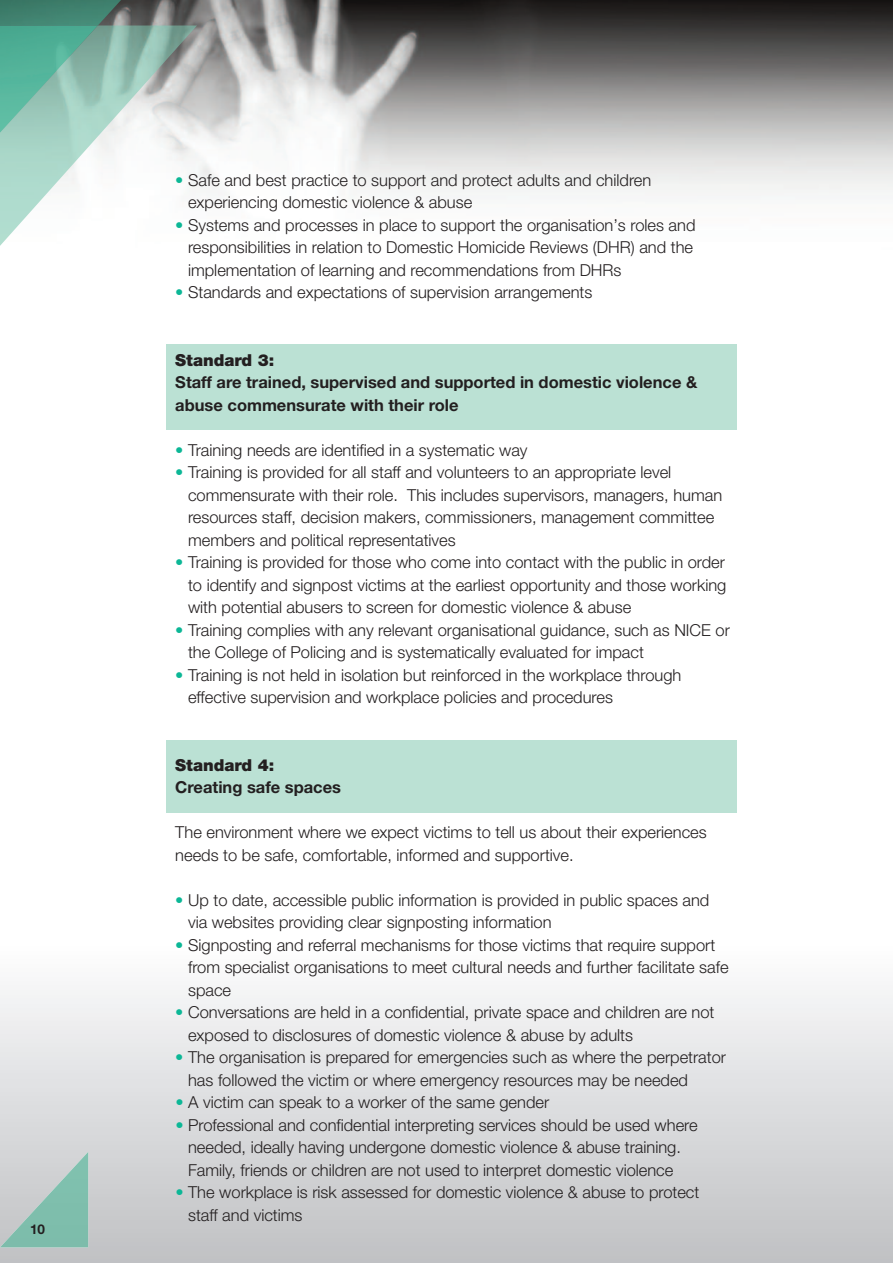
<style>
.page{position:relative;width:893px;height:1263px;background:#fff}
.page>*{position:absolute;margin:0;border:0;box-sizing:border-box;transform-origin:0 0}
.t1{font:300 16.5px/22.5px "Helvetica Neue LT";color:#231f20}
.t2{font:700 16.5px/22.5px "Helvetica Neue LT";color:#231f20}
.t3{font:900 16.5px "Helvetica Neue LT";color:#231f20}
.t4{font:700 13.5px "Helvetica Neue LT";color:#231f20}
.s1{color:#0cb796}
</style>
<div class="page">
<img style="left:122px;top:0;width:771px;height:193px">
<img style="left:0;top:26px;width:197px;height:220px">
<img style="left:0;top:0;width:122px;height:26px">
<img style="left:0;top:26px;width:98px;height:107px">
<img style="left:0;top:1152px;width:88px;height:95px">
<div style="left:166px;top:344px;width:571px;height:85px;background:#bbe1d4"></div>
<div style="left:166px;top:740px;width:571px;height:72px;background:#bbe1d4"></div>
<p class="t4" style="left:30px;top:1225px;width:16px">10</p>
<p class="t1" style="left:188px;top:170px;width:465px;text-indent:-13px"><span class="s1">•</span> Safe and best practice to support and protect adults and children experiencing domestic violence &amp; abuse</p>
<p class="t1" style="left:188px;top:215px;width:509px;text-indent:-13px"><span class="s1">•</span> Systems and processes in place to support the organisation’s roles and responsibilities in relation to Domestic Homicide Reviews (DHR) and the implementation of learning and recommendations from DHRs</p>
<p class="t1" style="left:175px;top:283px;width:419px"><span class="s1">•</span> Standards and expectations of supervision arrangements</p>
<p class="t3" style="left:175px;top:354px;width:100px">Standard 3:</p>
<p class="t2" style="left:175px;top:373px;width:523px">Staff are trained, supervised and supported in domestic violence &amp; abuse commensurate with their role</p>
<p class="t1" style="left:175px;top:440px;width:354px"><span class="s1">•</span> Training needs are identified in a systematic way</p>
<p class="t1" style="left:188px;top:463px;width:536px;text-indent:-13px"><span class="s1">•</span> Training is provided for all staff and volunteers to an appropriate level commensurate with their role. This includes supervisors, managers, human resources staff, decision makers, commissioners, management committee members and political representatives</p>
<p class="t1" style="left:188px;top:553px;width:540px;text-align:justify;text-indent:-13px"><span class="s1">•</span> Training is provided for those who come into contact with the public in order to identify and signpost victims at the earliest opportunity and those working with potential abusers to screen for domestic violence &amp; abuse</p>
<p class="t1" style="left:188px;top:620px;width:543px;text-indent:-13px"><span class="s1">•</span> Training complies with any relevant organisational guidance, such as NICE or the College of Policing and is systematically evaluated for impact</p>
<p class="t1" style="left:188px;top:665px;width:495px;text-indent:-13px"><span class="s1">•</span> Training is not held in isolation but reinforced in the workplace through effective supervision and workplace policies and procedures</p>
<p class="t3" style="left:175px;top:759px;width:100px">Standard 4:</p>
<p class="t2" style="left:175px;top:778px;width:167px">Creating safe spaces</p>
<p class="t1" style="left:175px;top:823px;width:533px">The environment where we expect victims to tell us about their experiences needs to be safe, comfortable, informed and supportive.</p>
<p class="t1" style="left:188px;top:890px;width:523px;text-indent:-13px"><span class="s1">•</span> Up to date, accessible public information is provided in public spaces and via websites providing clear signposting information</p>
<p class="t1" style="left:188px;top:935px;width:542px;text-indent:-13px"><span class="s1">•</span> Signposting and referral mechanisms for those victims that require support from specialist organisations to meet cultural needs and further facilitate safe space</p>
<p class="t1" style="left:188px;top:1003px;width:528px;text-indent:-13px"><span class="s1">•</span> Conversations are held in a confidential, private space and children are not exposed to disclosures of domestic violence &amp; abuse by adults</p>
<p class="t1" style="left:188px;top:1048px;width:539px;text-indent:-13px"><span class="s1">•</span> The organisation is prepared for emergencies such as where the perpetrator has followed the victim or where emergency resources may be needed</p>
<p class="t1" style="left:175px;top:1093px;width:375px"><span class="s1">•</span> A victim can speak to a worker of the same gender</p>
<p class="t1" style="left:188px;top:1115px;width:511px;text-indent:-13px"><span class="s1">•</span> Professional and confidential interpreting services should be used where needed, ideally having undergone domestic violence &amp; abuse training.<br>Family, friends or children are not used to interpret domestic violence</p>
<p class="t1" style="left:188px;top:1183px;width:513px;text-indent:-13px"><span class="s1">•</span> The workplace is risk assessed for domestic violence &amp; abuse to protect staff and victims</p>
</div>
